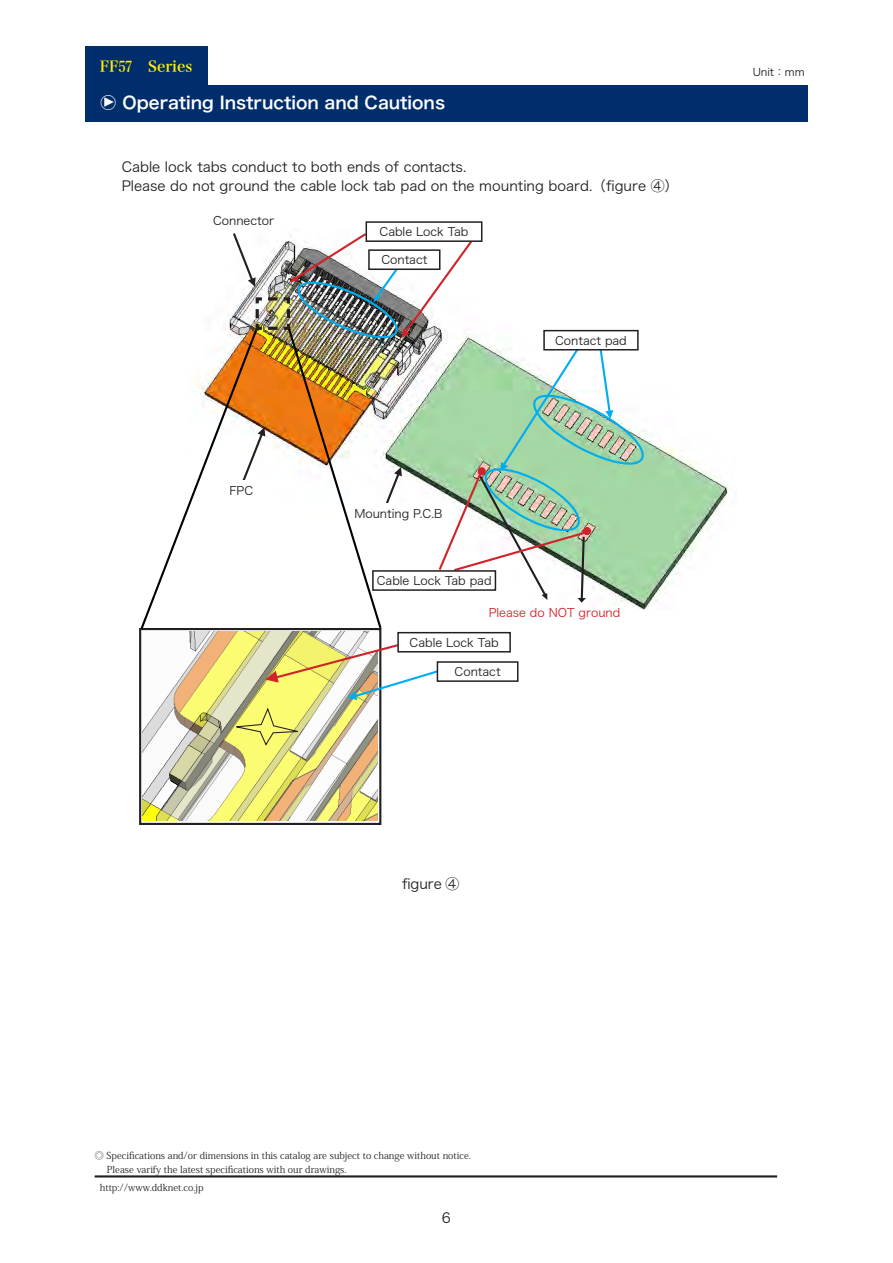
<style>
.page{position:relative;width:893px;height:1263px;background:#fff}
.page>*{position:absolute;margin:0;border:0;box-sizing:border-box;transform-origin:0 0}
.t1{font:16.95px "Hira Kaku Pro W6";color:#fff}
.t2{font:14.85px "Hira Min Pro W6";color:#fff101}
.t3{font:13.8px "Hira Kaku Pro W3";color:#231f20}
.t4{font:11.7px "Hira Kaku Pro W3";color:#231f20}
.t5{font:11.7px "Hira Kaku Pro W3";color:#d1232a}
.t6{font:10.65px "Hira Kaku Pro W3";color:#231f20}
.t7{font:9.6px/13.8px "Koz Min Pro";color:#231f20}
</style>
<div class="page">
<hr style="left:95px;top:1175px;width:682px;height:2px;background:#231f20">
<div style="left:85px;top:85px;width:723px;height:36px;background:#002d6b"></div>
<div style="left:85px;top:46px;width:122px;height:40px;background:#002d6b"></div>
<svg style="left:104px;top:97px;width:10px;height:10px"></svg>
<img style="left:143px;top:631px;width:235px;height:189px">
<img style="left:365px;top:228px;width:367px;height:376px">
<div style="left:139px;top:628px;width:242px;height:197px;border:2px solid #231f20"></div>
<svg style="left:265px;top:643px;width:178px;height:57px"></svg>
<div style="left:398px;top:633px;width:112px;height:19px;background:#fff"></div>
<div style="left:397px;top:632px;width:114px;height:20px;border:2px solid #231f20"></div>
<div style="left:437px;top:662px;width:81px;height:19px;background:#fff"></div>
<div style="left:437px;top:661px;width:81px;height:21px;border:2px solid #231f20"></div>
<div style="left:366px;top:222px;width:116px;height:19px;background:#fff"></div>
<div style="left:366px;top:221px;width:116px;height:21px;border:2px solid #231f20"></div>
<svg style="left:139px;top:231px;width:511px;height:400px"></svg>
<svg style="left:229px;top:708px;width:76px;height:39px;background:#e3e276"></svg>
<h2 class="t2" style="left:100px;top:53px;width:94px">FF57　 Series</h2>
<p class="t1" style="left:100px;top:87px;width:347px">○ Operating Instruction and Cautions</p>
<p class="t3" style="left:122px;top:154px;width:346px">Cable lock tabs conduct to both ends of contacts.</p>
<p class="t3" style="left:122px;top:173px;width:558px">Please do not ground the cable lock tab pad on the mounting board.（figure ④）</p>
<p class="t4" style="left:213px;top:210px;width:63px">Connector</p>
<p class="t4" style="left:230px;top:480px;width:25px">FPC</p>
<p class="t4" style="left:379px;top:221px;width:91px">Cable Lock Tab</p>
<p class="t4" style="left:381px;top:249px;width:48px">Contact</p>
<p class="t4" style="left:354px;top:504px;width:90px">Mounting P.C.B</p>
<p class="t4" style="left:555px;top:330px;width:73px">Contact pad</p>
<p class="t4" style="left:377px;top:570px;width:116px">Cable Lock Tab pad</p>
<p class="t5" style="left:489px;top:602px;width:133px">Please do NOT ground</p>
<p class="t4" style="left:410px;top:632px;width:91px">Cable Lock Tab</p>
<p class="t4" style="left:455px;top:661px;width:48px">Contact</p>
<p class="t3" style="left:402px;top:871px;width:59px">figure ④</p>
<p class="t6" style="left:753px;top:63px;width:53px">Unit：mm</p>
<p class="t7" style="left:95px;top:1148px;width:378px">◎ Specifications and/or dimensions in this catalog are subject to change without notice.　 Please varify the latest specifications with our drawings.</p>
<p class="t7" style="left:100px;top:1180px;width:105px">http://www.ddknet.co.jp</p>
<h3 class="t3" style="left:442px;top:1205px;width:11px">6</h3>
</div>
